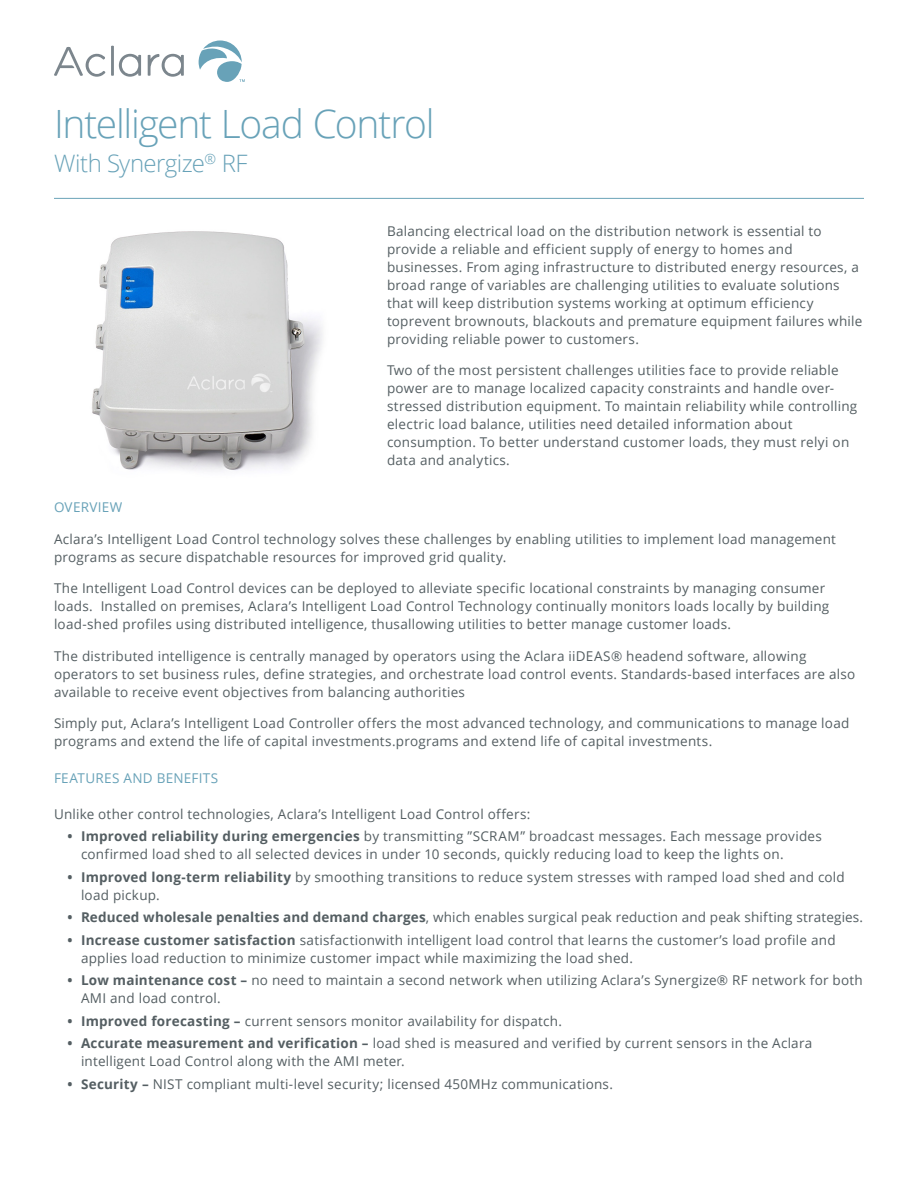
<style>
.page{position:relative;width:918px;height:1188px;background:#fff}
.page>*{position:absolute;margin:0;border:0;box-sizing:border-box;transform-origin:0 0}
.Product_Title{font:300 39px "Open Sans";letter-spacing:-.03em;color:#68a2b8}
.Product_Description{font:300 24px "Open Sans";letter-spacing:-.025em;color:#68a2b8}
.Body_Copy{font:13.5px/18px "Open Sans";letter-spacing:.015em;color:#545e62}
.Blue_Subheadlines{font:13.5px "Open Sans";letter-spacing:.015em;color:#545e62}
.Blue_Subheadlines-2{font:13.5px "Open Sans";letter-spacing:.025em;color:#68a2b8}
.Body_Copy-2{font:13.5px "Open Sans";letter-spacing:.025em;color:#68a2b8}
.s1{font-weight:700}
</style>
<div class="page">
<hr style="left:54px;top:198px;width:810px;height:1px;background:#6ba3b8">
<svg style="left:111px;top:46px;width:30px;height:31px"></svg>
<svg style="left:148px;top:54px;width:36px;height:23px"></svg>
<svg style="left:54px;top:47px;width:51px;height:30px"></svg>
<svg style="left:199px;top:40px;width:46px;height:42px"></svg>
<img style="left:92px;top:231px;width:231px;height:240px">
<p class="Product_Title" style="left:54px;top:97px;width:382px">Intelligent Load Control</p>
<p class="Product_Description" style="left:54px;top:147px;width:195px">With Synergize<sup>®</sup> RF</p>
<p class="Body_Copy" style="left:387px;top:221px;width:477px">Balancing electrical load on the distribution network is essential to provide a reliable and efficient supply of energy to homes and businesses. From aging infrastructure to distributed energy resources, a broad range of variables are challenging utilities to evaluate solutions that will keep distribution systems working at optimum efficiency toprevent brownouts, blackouts and premature equipment failures while providing reliable power to customers.</p>
<p class="Body_Copy" style="left:387px;top:361px;width:472px">Two of the most persistent challenges utilities face to provide reliable power are to manage localized capacity constraints and handle over&shy;stressed distribution equipment. To maintain reliability while controlling electric load balance, utilities need detailed information about consumption. To better understand customer loads, they must relyi on data and analytics.</p>
<p class="Body_Copy-2" style="left:54px;top:498px;width:70px">OVERVIEW</p>
<p class="Body_Copy" style="left:54px;top:529px;width:784px">Aclara’s Intelligent Load Control technology solves these challenges by enabling utilities to implement load management programs as secure dispatchable resources for improved grid quality.</p>
<p class="Body_Copy" style="left:54px;top:579px;width:777px">The Intelligent Load Control devices can be deployed to alleviate specific locational constraints by managing consumer loads. Installed on premises, Aclara’s Intelligent Load Control Technology continually monitors loads locally by building load-shed profiles using distributed intelligence, thusallowing utilities to better manage customer loads.</p>
<p class="Body_Copy" style="left:54px;top:646px;width:803px">The distributed intelligence is centrally managed by operators using the Aclara iiDEAS® headend software, allowing operators to set business rules, define strategies, and orchestrate load control events. Standards-based interfaces are also available to receive event objectives from balancing authorities</p>
<p class="Body_Copy" style="left:54px;top:714px;width:797px">Simply put, Aclara’s Intelligent Load Controller offers the most advanced technology, and communications to manage load programs and extend the life of capital investments.programs and extend life of capital investments.</p>
<p class="Blue_Subheadlines-2" style="left:54px;top:768px;width:166px">FEATURES AND BENEFITS</p>
<p class="Blue_Subheadlines" style="left:54px;top:804px;width:478px">Unlike other control technologies, Aclara’s Intelligent Load Control offers:</p>
<p class="Body_Copy" style="left:81px;top:827px;width:742px;text-indent:-14px"><span class="s1">• Improved reliability during emergencies</span> by transmitting ”SCRAM” broadcast messages. Each message provides confirmed load shed to all selected devices in under 10 seconds, quickly reducing load to keep the lights on.</p>
<p class="Body_Copy" style="left:81px;top:867px;width:765px;text-indent:-14px"><span class="s1">• Improved long-term reliability</span> by smoothing transitions to reduce system stresses with ramped load shed and cold load pickup.</p>
<p class="Body_Copy" style="left:68px;top:908px;width:797px"><span class="s1">• Reduced wholesale penalties and demand charges</span>, which enables surgical peak reduction and peak shifting strategies.</p>
<p class="Body_Copy" style="left:81px;top:930px;width:756px;text-indent:-14px"><span class="s1">• Increase customer satisfaction</span> satisfactionwith intelligent load control that learns the customer’s load profile and applies load reduction to minimize customer impact while maximizing the load shed.</p>
<p class="Body_Copy" style="left:81px;top:971px;width:783px;text-indent:-14px"><span class="s1">• Low maintenance cost –</span> no need to maintain a second network when utilizing Aclara’s Synergize® RF network for both<br>AMI and load control.</p>
<p class="Body_Copy" style="left:68px;top:1011px;width:496px"><span class="s1">• Improved forecasting –</span> current sensors monitor availability for dispatch.</p>
<p class="Body_Copy" style="left:81px;top:1034px;width:733px;text-indent:-14px"><span class="s1">• Accurate measurement and verification –</span> load shed is measured and verified by current sensors in the Aclara intelligent Load Control along with the AMI meter.</p>
<p class="Body_Copy" style="left:68px;top:1074px;width:547px"><span class="s1">• Security –</span> NIST compliant multi-level security; licensed 450MHz communications.</p>
</div>
